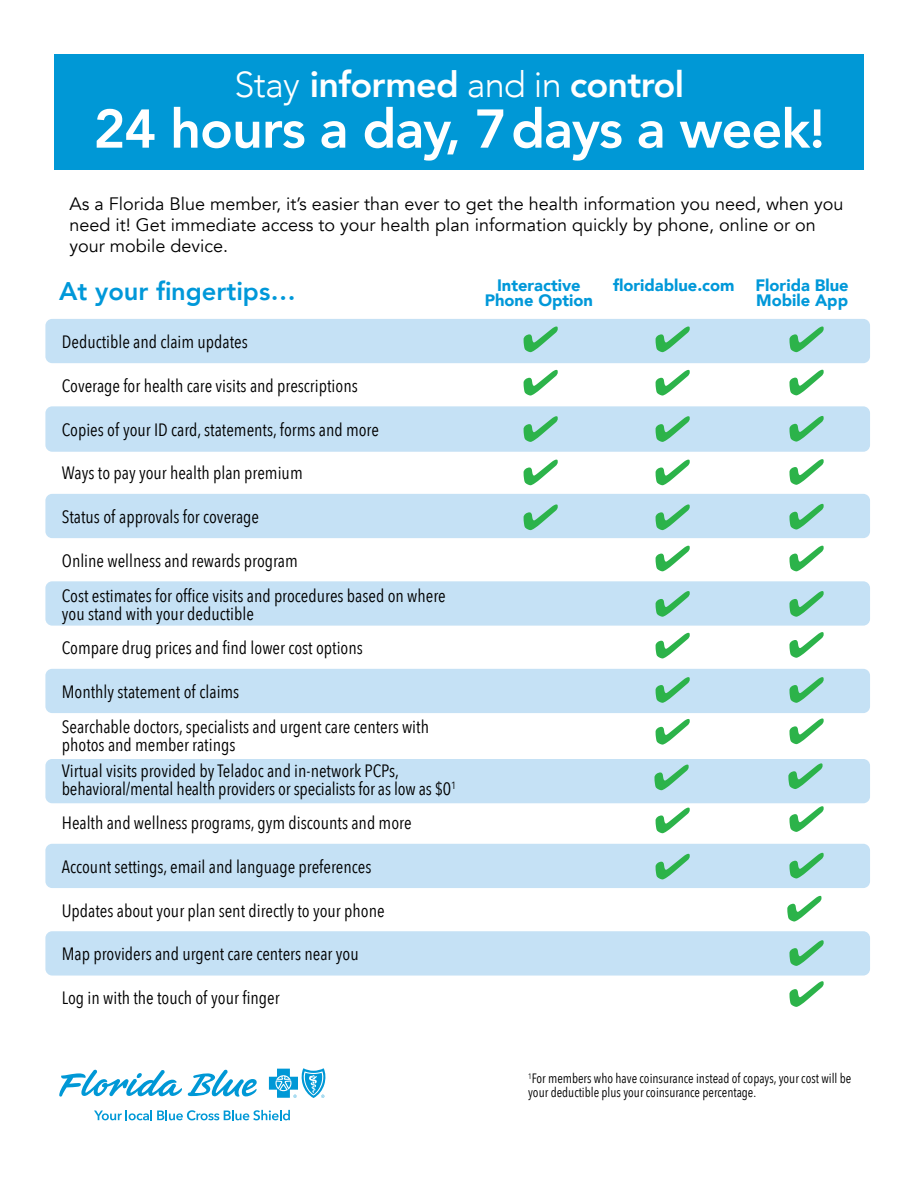
<style>
.page{position:relative;width:918px;height:1188px;background:#fff}
.page>*{position:absolute;margin:0;border:0;box-sizing:border-box;transform-origin:0 0}
.t1{font:800 54px "Avenir";letter-spacing:-.02em;color:#fff}
.t2{font:800 36px "Avenir";letter-spacing:-.02em;color:#fff}
.t3{font:800 25.5px "Avenir";color:#0098d9}
.t4{font:18px/21px "Avenir";color:#000}
.t5{font:17.85px/18px "Avenir Next Condensed";color:#000}
.t6{font:900 16.5px/15px "Avenir";color:#0098d9}
.t7{font:13.5px/13.5px "Avenir Next Condensed";color:#000;scale:.96 1}
.s1{font-weight:300}
</style>
<div class="page">
<div style="left:45px;top:494px;width:825px;height:44px;background:#c5e1f5;border-radius:7px"></div>
<div style="left:45px;top:581px;width:825px;height:45px;background:#c5e1f5;border-radius:7px"></div>
<div style="left:45px;top:669px;width:825px;height:44px;background:#c5e1f5;border-radius:7px"></div>
<div style="left:45px;top:759px;width:825px;height:44px;background:#c5e1f5;border-radius:7px"></div>
<div style="left:45px;top:844px;width:825px;height:44px;background:#c5e1f5;border-radius:7px"></div>
<div style="left:45px;top:931px;width:825px;height:45px;background:#c5e1f5;border-radius:7px"></div>
<div style="left:45px;top:406px;width:825px;height:46px;background:#c5e1f5;border-radius:7px"></div>
<div style="left:54px;top:54px;width:810px;height:116px;background:#0098d6"></div>
<svg style="left:59px;top:1069px;width:198px;height:28px"></svg>
<svg style="left:94px;top:1110px;width:196px;height:10px"></svg>
<svg style="left:269px;top:1068px;width:57px;height:30px"></svg>
<div style="left:45px;top:319px;width:825px;height:44px;background:#c5e1f5;border-radius:7px"></div>
<svg style="left:524px;top:327px;width:34px;height:25px"></svg>
<svg style="left:524px;top:504px;width:34px;height:26px"></svg>
<svg style="left:524px;top:460px;width:34px;height:25px"></svg>
<svg style="left:524px;top:416px;width:34px;height:26px"></svg>
<svg style="left:524px;top:370px;width:34px;height:26px"></svg>
<svg style="left:656px;top:327px;width:34px;height:25px"></svg>
<svg style="left:656px;top:504px;width:34px;height:26px"></svg>
<svg style="left:656px;top:460px;width:34px;height:25px"></svg>
<svg style="left:656px;top:416px;width:34px;height:26px"></svg>
<svg style="left:656px;top:370px;width:34px;height:26px"></svg>
<svg style="left:656px;top:633px;width:34px;height:25px"></svg>
<svg style="left:656px;top:808px;width:34px;height:25px"></svg>
<svg style="left:656px;top:854px;width:34px;height:25px"></svg>
<svg style="left:654px;top:765px;width:35px;height:25px"></svg>
<svg style="left:656px;top:719px;width:34px;height:26px"></svg>
<svg style="left:656px;top:677px;width:34px;height:26px"></svg>
<svg style="left:789px;top:677px;width:35px;height:26px"></svg>
<svg style="left:789px;top:327px;width:35px;height:25px"></svg>
<svg style="left:789px;top:504px;width:35px;height:26px"></svg>
<svg style="left:789px;top:459px;width:35px;height:26px"></svg>
<svg style="left:789px;top:416px;width:35px;height:26px"></svg>
<svg style="left:789px;top:370px;width:35px;height:25px"></svg>
<svg style="left:789px;top:632px;width:35px;height:26px"></svg>
<svg style="left:789px;top:806px;width:35px;height:26px"></svg>
<svg style="left:788px;top:763px;width:35px;height:26px"></svg>
<svg style="left:789px;top:718px;width:35px;height:26px"></svg>
<svg style="left:789px;top:546px;width:35px;height:25px"></svg>
<svg style="left:789px;top:591px;width:35px;height:26px"></svg>
<svg style="left:789px;top:940px;width:35px;height:26px"></svg>
<svg style="left:789px;top:853px;width:35px;height:25px"></svg>
<svg style="left:787px;top:896px;width:34px;height:26px"></svg>
<svg style="left:789px;top:981px;width:35px;height:26px"></svg>
<svg style="left:656px;top:546px;width:34px;height:25px"></svg>
<svg style="left:656px;top:591px;width:34px;height:26px"></svg>
<p class="t2" style="left:235px;top:56px;width:451px"><span class="s1">Stay</span> informed <span class="s1">and in</span> control</p>
<p class="t1" style="left:93px;top:87px;width:733px">24 hours a day, 7 days a week!</p>
<p class="t4" style="left:69px;top:193px;width:776px">As a Florida Blue member, it’s easier than ever to get the health information you need, when you need it! Get immediate access to your health plan information quickly by phone, online or on your mobile device.</p>
<p class="t3" style="left:59px;top:271px;width:238px">At your fingertips…</p>
<p class="t6" style="left:497px;top:277px;width:85px">Interactive</p>
<p class="t6" style="left:613px;top:277px;width:123px">floridablue.com</p>
<p class="t6" style="left:756px;top:277px;width:95px">Florida Blue<br>Mobile App</p>
<p class="t6" style="left:485px;top:292px;width:110px">Phone Option</p>
<p class="t5" style="left:62px;top:332px;width:188px">Deductible and claim updates</p>
<p class="t5" style="left:62px;top:376px;width:297px">Coverage for health care visits and prescriptions</p>
<p class="t5" style="left:62px;top:420px;width:319px">Copies of your ID card, statements, forms and more</p>
<p class="t5" style="left:62px;top:463px;width:242px">Ways to pay your health plan premium</p>
<p class="t5" style="left:62px;top:507px;width:199px">Status of approvals for coverage</p>
<p class="t5" style="left:62px;top:551px;width:238px">Online wellness and rewards program</p>
<p class="t5" style="left:62px;top:585px;width:385px">Cost estimates for office visits and procedures based on where you stand with your deductible</p>
<p class="t5" style="left:62px;top:638px;width:303px">Compare drug prices and find lower cost options</p>
<p class="t5" style="left:62px;top:682px;width:179px">Monthly statement of claims</p>
<p class="t5" style="left:62px;top:717px;width:369px">Searchable doctors, specialists and urgent care centers with photos and member ratings</p>
<p class="t5" style="left:62px;top:760px;width:396px">Virtual visits provided by Teladoc and in-network PCPs, behavioral/mental health providers or specialists for as low as $0<sup>1</sup></p>
<p class="t5" style="left:62px;top:813px;width:351px">Health and wellness programs, gym discounts and more</p>
<p class="t5" style="left:62px;top:857px;width:311px">Account settings, email and language preferences</p>
<p class="t5" style="left:62px;top:901px;width:324px">Updates about your plan sent directly to your phone</p>
<p class="t5" style="left:62px;top:944px;width:298px">Map providers and urgent care centers near you</p>
<p class="t5" style="left:62px;top:988px;width:219px">Log in with the touch of your finger</p>
<p class="t7" style="left:528px;top:1071px;width:338px"><sup>1</sup>For members who have coinsurance instead of copays, your cost will be your deductible plus your coinsurance percentage.</p>
</div>
